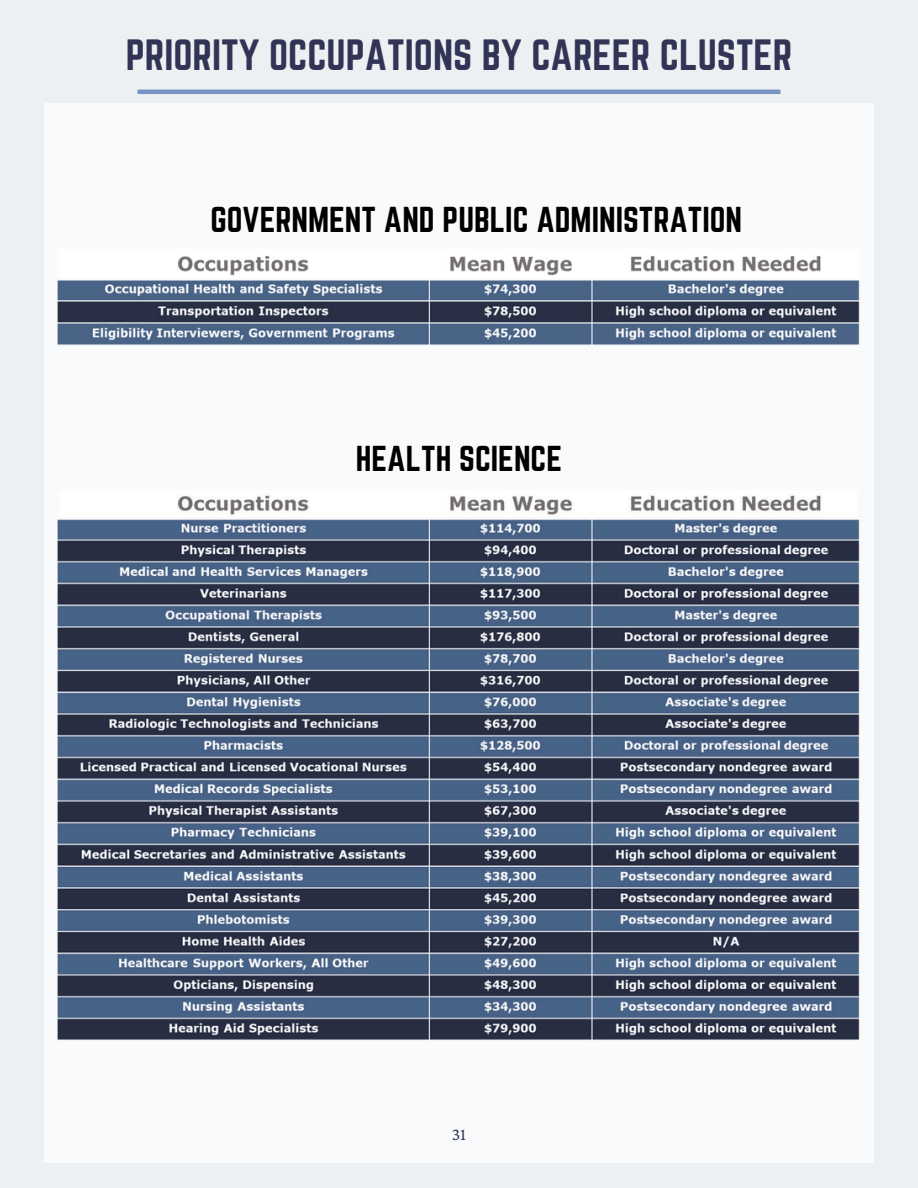
<style>
.page{position:relative;width:918px;height:1188px;background:#edf0f2}
.page>*{position:absolute;margin:0;border:0;box-sizing:border-box;transform-origin:0 0}
.t1{font:38.25px "Norwester";color:#323456}
.t2{font:31.5px "Norwester";color:#000}
.t3{font:17.85px "Crimson Pro";color:#323456}
</style>
<div class="page">
<div style="left:44px;top:103px;width:830px;height:1059px;background:#fff"></div>
<hr style="left:138px;top:90px;width:642px;height:4px;background:#7694c4">
<img style="left:57px;top:256px;width:803px;height:89px">
<img style="left:57px;top:495px;width:803px;height:546px">
<p class="t1" style="left:126px;top:32px;width:668px">PRIORITY OCCUPATIONS BY CAREER CLUSTER</p>
<p class="t2" style="left:210px;top:200px;width:533px">GOVERNMENT AND PUBLIC ADMINISTRATION</p>
<p class="t2" style="left:356px;top:440px;width:208px">HEALTH SCIENCE</p>
<p class="t3" style="left:452px;top:1124px;width:16px">31</p>
</div>
